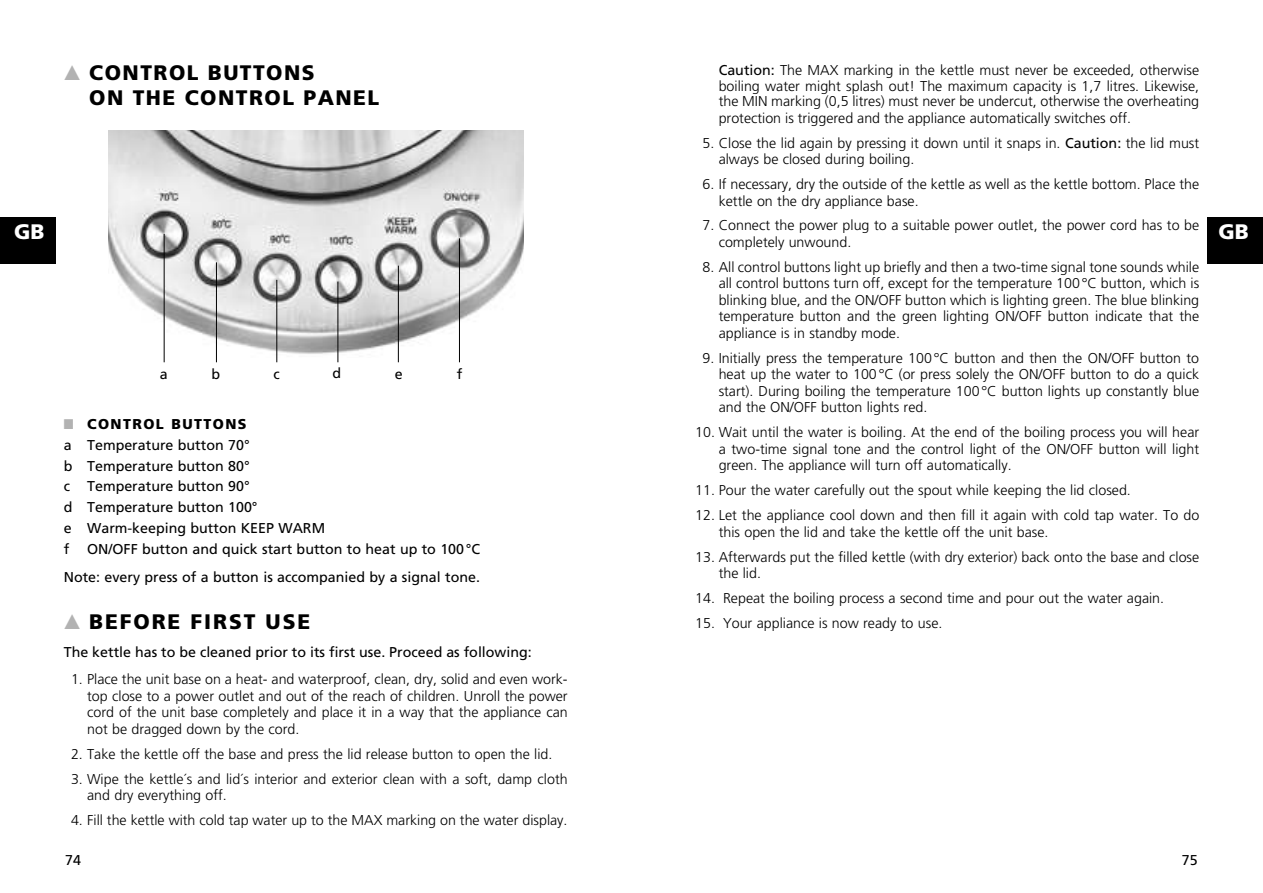
<style>
.page{position:relative;width:1263px;height:893px;background:#fff}
.page>*{position:absolute;margin:0;border:0;box-sizing:border-box;transform-origin:0 0}
.t1{font:900 21px/25.2px "Frutiger";letter-spacing:.07em;color:#000}
.t2{font:900 21px "Frutiger";letter-spacing:.09em;color:#000}
.t3{font:900 21px "Frutiger";color:#fff}
.t4{font:300 14.25px/16.5px "Frutiger";color:#000}
.t5{font:14.25px/20.7px "Frutiger";color:#000}
.s1{font-weight:400}
.s2{color:#b2b2b2}
.s3{font-weight:900}
</style>
<div class="page">
<div style="left:0;top:217px;width:55px;height:47px;background:#000"></div>
<div style="left:1208px;top:217px;width:55px;height:47px;background:#000"></div>
<img style="left:108px;top:130px;width:415px;height:227px">
<hr style="left:276px;top:280px;width:1px;height:82px;background:#000">
<hr style="left:337px;top:282px;width:1px;height:80px;background:#000">
<hr style="left:216px;top:262px;width:1px;height:100px;background:#000">
<hr style="left:164px;top:234px;width:1px;height:128px;background:#000">
<hr style="left:398px;top:266px;width:1px;height:96px;background:#000">
<hr style="left:459px;top:238px;width:1px;height:124px;background:#000">
<p class="t4" style="left:719px;top:62px;width:482px;line-height:16px;text-align:justify"><span class="s1">Caution:</span> The MAX marking in the kettle must never be exceeded, otherwise boiling water might splash out! The maximum capacity is 1,7 litres. Likewise, the MIN marking (0,5 litres) must never be undercut, otherwise the overheating protection is triggered and the appliance automatically switches off.</p>
<p class="t4" style="left:719px;top:135px;width:482px;text-indent:-16px">5. Close the lid again by pressing it down until it snaps in. <span class="s1">Caution:</span> the lid must always be closed during boiling.</p>
<p class="t4" style="left:719px;top:177px;width:482px;text-indent:-16px">6. If necessary, dry the outside of the kettle as well as the kettle bottom. Place the kettle on the dry appliance base.</p>
<p class="t4" style="left:719px;top:217px;width:482px;text-indent:-16px">7. Connect the power plug to a suitable power outlet, the power cord has to be completely unwound.</p>
<p class="t4" style="left:719px;top:259px;width:482px;text-align:justify;text-indent:-16px">8. All control buttons light up briefly and then a two-time signal tone sounds while all control buttons turn off, except for the temperature 100 °C button, which is blinking blue, and the ON/OFF button which is lighting green. The blue blinking temperature button and the green lighting ON/OFF button indicate that the appliance is in standby mode.</p>
<p class="t4" style="left:719px;top:350px;width:482px;text-align:justify;text-indent:-16px">9. Initially press the temperature 100 °C button and then the ON/OFF button to heat up the water to 100 °C (or press solely the ON/OFF button to do a quick start). During boiling the temperature 100 °C button lights up constantly blue and the ON/OFF button lights red.</p>
<p class="t4" style="left:719px;top:424px;width:482px;text-align:justify;text-indent:-23px">10. Wait until the water is boiling. At the end of the boiling process you will hear a two-time signal tone and the control light of the ON/OFF button will light green. The appliance will turn off automatically.</p>
<p class="t4" style="left:695px;top:482px;width:437px">11. Pour the water carefully out the spout while keeping the lid closed.</p>
<p class="t4" style="left:719px;top:507px;width:482px;text-indent:-23px">12. Let the appliance cool down and then fill it again with cold tap water. To do this open the lid and take the kettle off the unit base.</p>
<p class="t4" style="left:719px;top:549px;width:482px;text-indent:-23px">13. Afterwards put the filled kettle (with dry exterior) back onto the base and close the lid.</p>
<p class="t4" style="left:695px;top:590px;width:470px">14. Repeat the boiling process a second time and pour out the water again.</p>
<p class="t4" style="left:695px;top:615px;width:249px">15. Your appliance is now ready to use.</p>
<h1 class="t1" style="left:89px;top:61px;width:291px;text-indent:-26px"><span class="s2">▲</span> CONTROL BUTTONS<br>ON THE CONTROL PANEL</h1>
<h1 class="t3" style="left:14px;top:221px;width:32px">GB</h1>
<h1 class="t3" style="left:1218px;top:221px;width:32px">GB</h1>
<p class="t5" style="left:274px;top:364px;width:8px">c</p>
<p class="t5" style="left:333px;top:364px;width:10px">d</p>
<p class="t5" style="left:457px;top:364px;width:7px">f</p>
<p class="t5" style="left:160px;top:364px;width:9px">a</p>
<p class="t5" style="left:211px;top:364px;width:10px">b</p>
<p class="t5" style="left:395px;top:364px;width:9px">e</p>
<p class="t5" style="left:64px;top:414px;width:263px"><span class="s2">■</span> <span class="s3">CONTROL BUTTONS<br></span>a Temperature button 70°<br>b Temperature button 80°<br>c Temperature button 90°<br>d Temperature button 100°<br>e Warm-keeping button KEEP WARM f</p>
<p class="t5" style="left:64px;top:535px;width:418px;line-height:28.5px;text-align:right">ON/OFF button and quick start button to heat up to 100 °C<br>Note: every press of a button is accompanied by a signal tone.</p>
<h1 class="t2" style="left:64px;top:610px;width:248px"><span class="s2">▲</span> BEFORE FIRST USE</h1>
<p class="t5" style="left:64px;top:642px;width:470px">The kettle has to be cleaned prior to its first use. Proceed as following:</p>
<p class="t4" style="left:87px;top:671px;width:482px;text-align:justify;text-indent:-16px">1. Place the unit base on a heat- and waterproof, clean, dry, solid and even work&shy;top close to a power outlet and out of the reach of children. Unroll the power cord of the unit base completely and place it in a way that the appliance can not be dragged down by the cord.</p>
<p class="t4" style="left:71px;top:746px;width:483px">2. Take the kettle off the base and press the lid release button to open the lid.</p>
<p class="t4" style="left:87px;top:771px;width:482px;text-indent:-16px">3. Wipe the kettle´s and lid´s interior and exterior clean with a soft, damp cloth and dry everything off.</p>
<p class="t4" style="left:71px;top:812px;width:498px">4. Fill the kettle with cold tap water up to the MAX marking on the water display.</p>
<p class="t5" style="left:65px;top:850px;width:17px">74</p>
<p class="t5" style="left:1182px;top:850px;width:17px">75</p>
</div>
